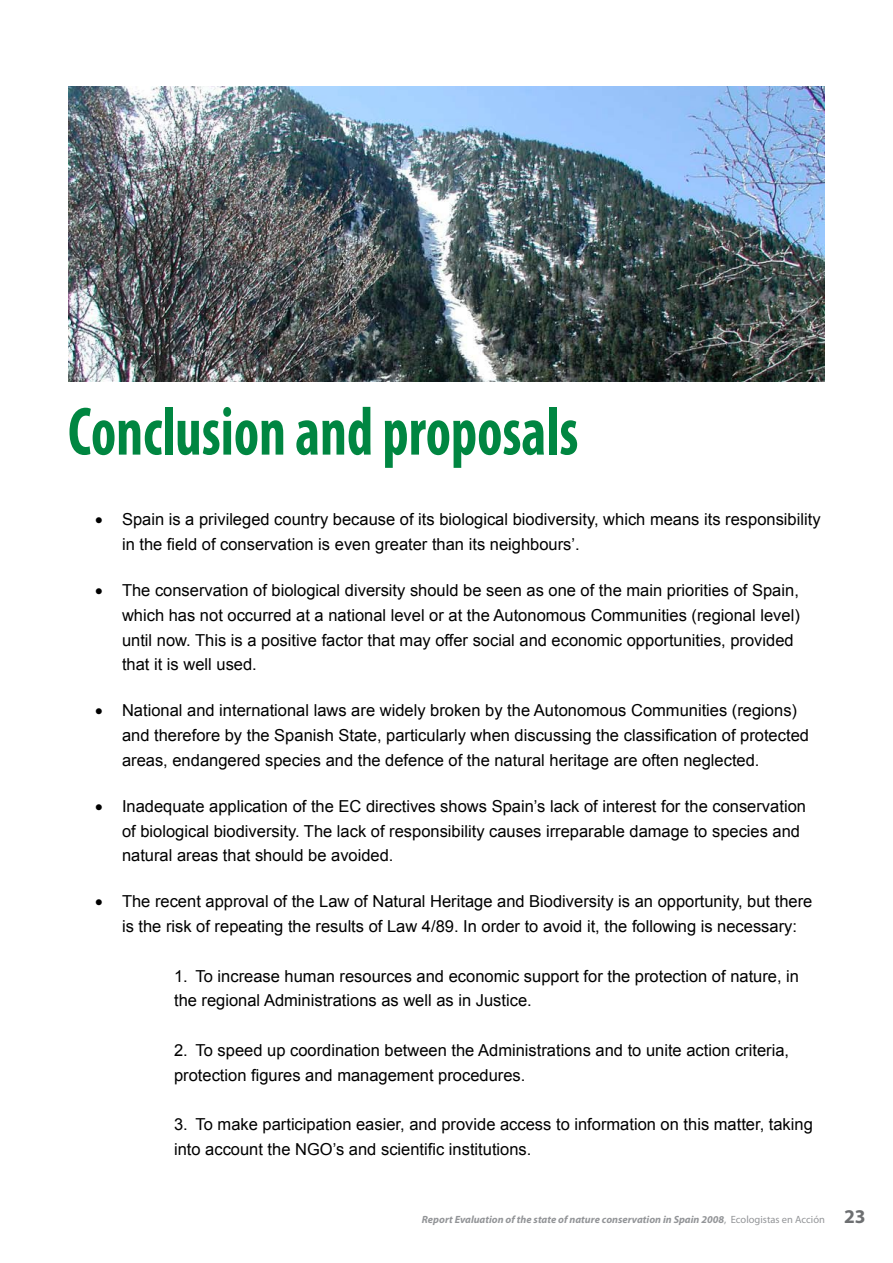
<style>
.page{position:relative;width:893px;height:1263px;background:#fff}
.page>*{position:absolute;margin:0;border:0;box-sizing:border-box;transform-origin:0 0}
.t1{font:700 condensed 69px "Myriad Pro";color:#008641;scale:.85 1}
.t2{font:16.5px/24.8px "Arial";color:#000}
.t3{font:italic 700 10.5px "Myriad Pro";color:#939598}
.s1{font-weight:400;font-style:normal}
.s2{font-style:normal;font-size:19.5px;color:#6d6f71}
</style>
<div class="page">
<img style="left:68px;top:87px;width:757px;height:295px">
<h1 class="t1" style="left:68px;top:388px;width:602px">Conclusion and proposals</h1>
<p class="t2" style="left:122px;top:507px;width:700px;text-indent:-27px">• Spain is a privileged country because of its biological biodiversity, which means its responsibility in the field of conservation is even greater than its neighbours’.</p>
<p class="t2" style="left:122px;top:578px;width:679px;text-indent:-27px">• The conservation of biological diversity should be seen as one of the main priorities of Spain, which has not occurred at a national level or at the Autonomous Communities (regional level) until now. This is a positive factor that may offer social and economic opportunities, provided that it is well used.</p>
<p class="t2" style="left:122px;top:698px;width:688px;text-indent:-27px">• National and international laws are widely broken by the Autonomous Communities (regions) and therefore by the Spanish State, particularly when discussing the classification of protected areas, endangered species and the defence of the natural heritage are often neglected.</p>
<p class="t2" style="left:122px;top:794px;width:685px;text-indent:-27px">• Inadequate application of the EC directives shows Spain’s lack of interest for the conservation of biological biodiversity. The lack of responsibility causes irreparable damage to species and natural areas that should be avoided.</p>
<p class="t2" style="left:122px;top:889px;width:692px;text-indent:-27px">• The recent approval of the Law of Natural Heritage and Biodiversity is an opportunity, but there is the risk of repeating the results of Law 4/89. In order to avoid it, the following is necessary:</p>
<p class="t2" style="left:174px;top:964px;width:626px">1. To increase human resources and economic support for the protection of nature, in the regional Administrations as well as in Justice.</p>
<p class="t2" style="left:174px;top:1038px;width:616px">2. To speed up coordination between the Administrations and to unite action criteria, protection figures and management procedures.</p>
<p class="t2" style="left:174px;top:1112px;width:640px">3. To make participation easier, and provide access to information on this matter, taking into account the NGO’s and scientific institutions.</p>
<p class="t3" style="left:422px;top:1212px;width:445px">Report Evaluation of the state of nature conservation in Spain 2008<span class="s1">, Ecologistas en Acción</span> <span class="s2">23</span></p>
</div>
